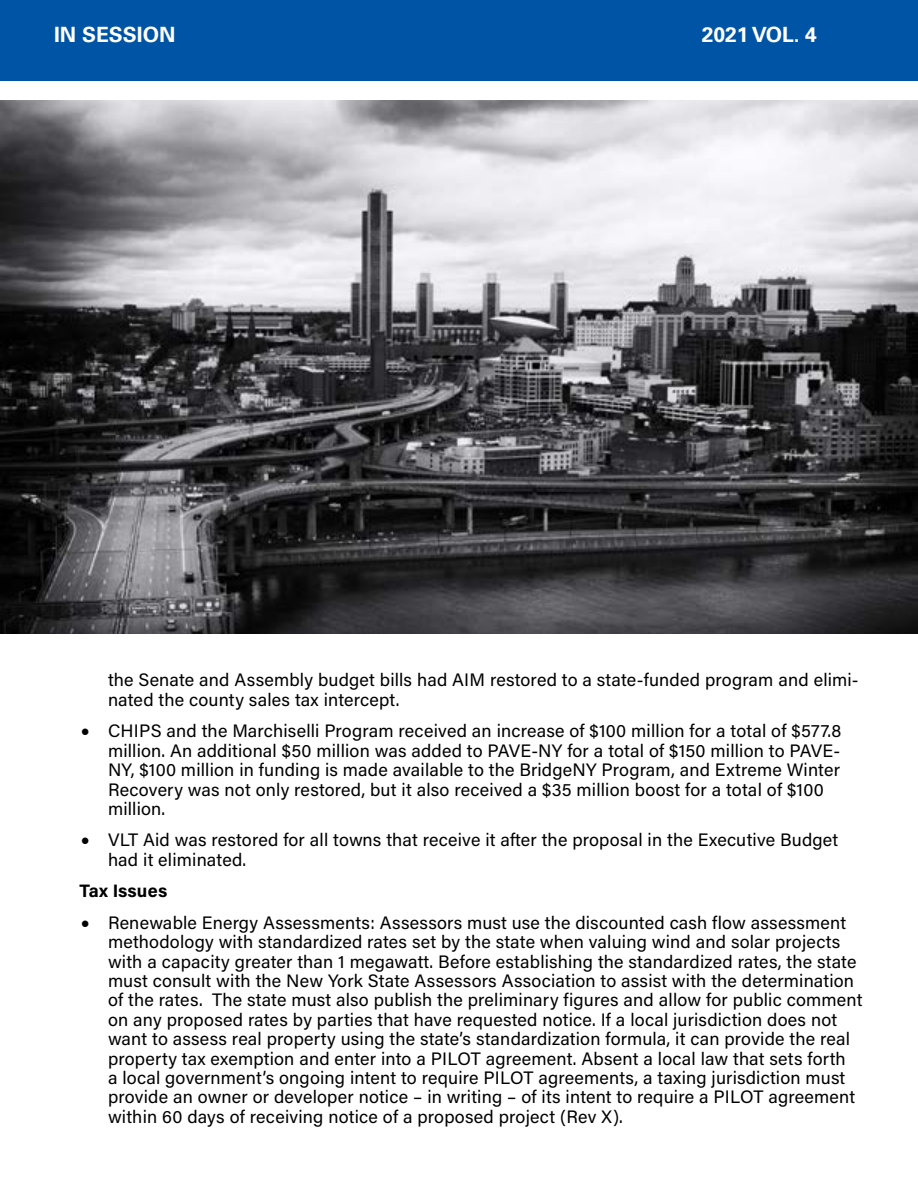
<style>
.page{position:relative;width:918px;height:1188px;background:#fff}
.page>*{position:absolute;margin:0;border:0;box-sizing:border-box;transform-origin:0 0}
.t1{font:700 21px "Univers LT Pro 65";color:#fff}
.t2{font:18px/19.4px "Acumin Pro";letter-spacing:.01em;color:#000}
.t3{font:700 18px "Acumin Pro";letter-spacing:.01em;color:#000}
</style>
<div class="page">
<img style="left:0;top:101px;width:918px;height:533px">
<div style="left:0;top:0;width:918px;height:81px;background:#0054a6"></div>
<p class="t1" style="left:54px;top:20px;width:123px">IN SESSION</p>
<p class="t1" style="left:702px;top:20px;width:116px">2021 VOL. 4</p>
<p class="t2" style="left:108px;top:670px;width:752px">the Senate and Assembly budget bills had AIM restored to a state-funded program and elimi&shy;nated the county sales tax intercept.</p>
<p class="t2" style="left:108px;top:721px;width:735px;text-indent:-27px">• CHIPS and the Marchiselli Program received an increase of $100 million for a total of $577.8 million. An additional $50 million was added to PAVE-NY for a total of $150 million to PAVE-NY, $100 million in funding is made available to the BridgeNY Program, and Extreme Winter Recovery was not only restored, but it also received a $35 million boost for a total of $100 million.</p>
<p class="t2" style="left:108px;top:830px;width:732px;text-indent:-27px">• VLT Aid was restored for all towns that receive it after the proposal in the Executive Budget had it eliminated.</p>
<p class="t3" style="left:80px;top:878px;width:89px">Tax Issues</p>
<p class="t2" style="left:108px;top:912px;width:756px;text-indent:-27px">• Renewable Energy Assessments: Assessors must use the discounted cash flow assessment methodology with standardized rates set by the state when valuing wind and solar projects with a capacity greater than 1 megawatt. Before establishing the standardized rates, the state must consult with the New York State Assessors Association to assist with the determination of the rates. The state must also publish the preliminary figures and allow for public comment on any proposed rates by parties that have requested notice. If a local jurisdiction does not want to assess real property using the state’s standardization formula, it can provide the real property tax exemption and enter into a PILOT agreement. Absent a local law that sets forth<br>a local government’s ongoing intent to require PILOT agreements, a taxing jurisdiction must provide an owner or developer notice – in writing – of its intent to require a PILOT agreement within 60 days of receiving notice of a proposed project (Rev X).</p>
</div>
